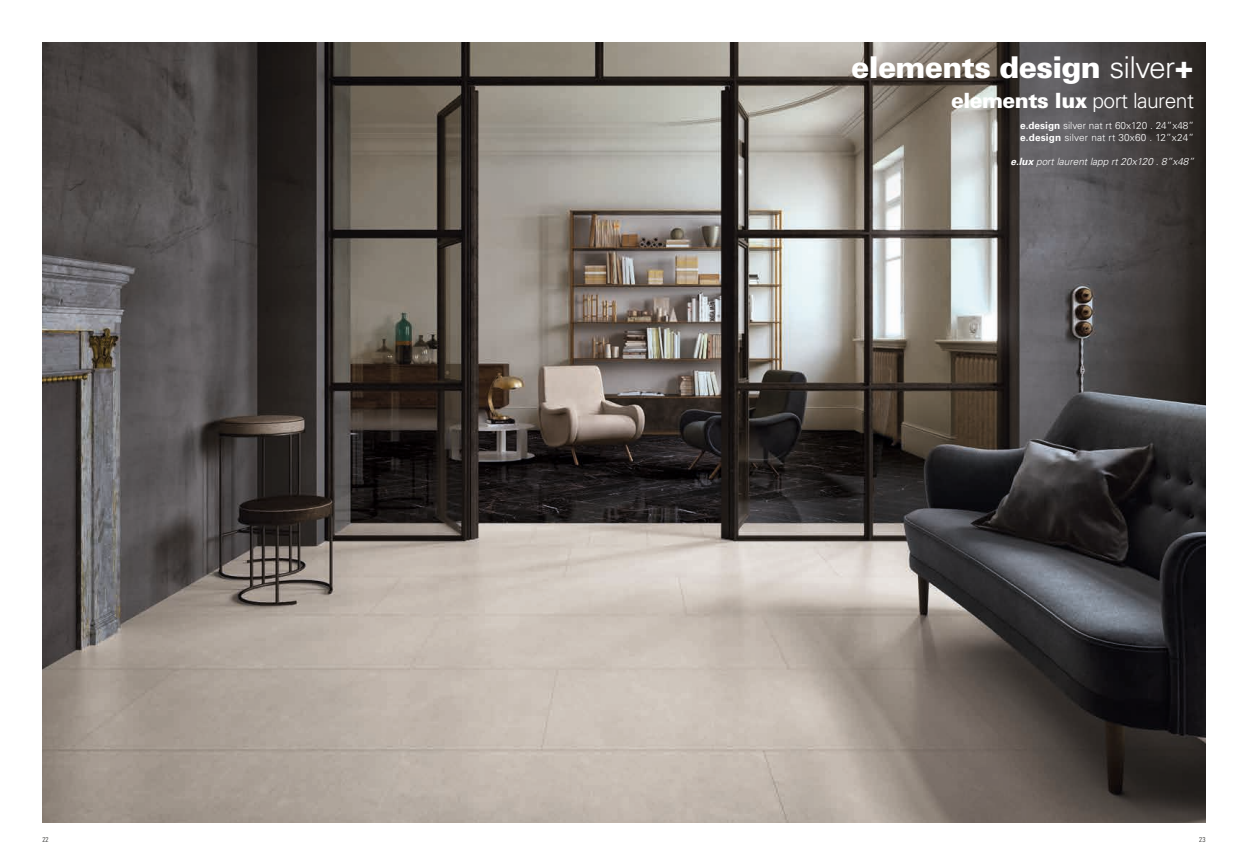
<style>
.page{position:relative;width:1248px;height:865px;background:#fff}
.page>*{position:absolute;margin:0;border:0;box-sizing:border-box;transform-origin:0 0}
.t1{font:900 30px "Univers LT Std";letter-spacing:-.025em;color:#fff}
.t2{font:900 21px "Univers LT Std";letter-spacing:-.025em;color:#fff}
.t3{font:300 10px/12px "Univers LT Std";color:#fff}
.t4{font:italic 300 10px "Univers LT Std";color:#fff}
.t5{font:300 condensed 7px "Univers LT Std";color:#1d1d1b}
.s1{font-weight:300}
.s2{font-weight:700}
</style>
<div class="page">
<img style="left:43px;top:43px;width:1162px;height:779px">
<h1 class="t1" style="left:851px;top:48px;width:344px">elements design <span class="s1">silver</span>+</h1>
<h2 class="t2" style="left:950px;top:87px;width:244px">elements lux <span class="s1">port laurent</span></h2>
<p class="t3" style="left:1020px;top:120px;width:175px"><span class="s2">e.design</span> silver nat rt 60x120 . 24”x48” <span class="s2">e.design</span> silver nat rt 30x60 . 12”x24”</p>
<p class="t4" style="left:1010px;top:156px;width:185px"><span class="s2">e.lux</span> port laurent lapp rt 20x120 . 8”x48”</p>
<p class="t5" style="left:43px;top:835px;width:8px">22</p>
<p class="t5" style="left:1199px;top:835px;width:8px">23</p>
</div>
